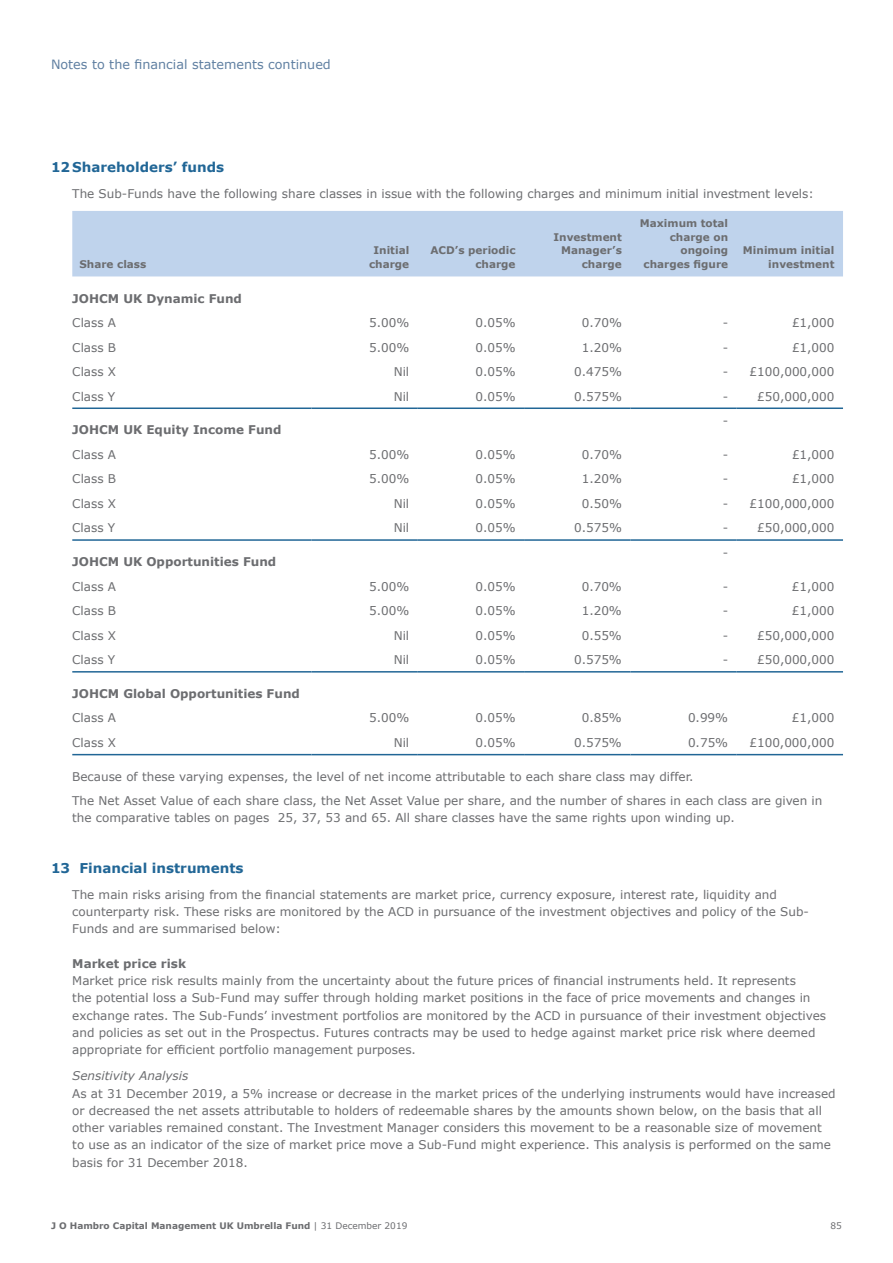
<style>
.page{position:relative;width:893px;height:1263px;background:#fff}
.page>*{position:absolute;margin:0;border:0;box-sizing:border-box;transform-origin:0 0}
.t1{font:700 13.5px "Verdana";color:#216696}
.t2{font:12.75px "Verdana";color:#6080a2}
.t3{font:12px/17.2px "Verdana";color:#6c6d70}
.t4{font:700 12px "Verdana";color:#6c6d70}
.t5{font:italic 12px "Verdana";color:#6c6d70}
.t6{font:700 10.5px/13.5px "Verdana";color:#6c6d70;text-align:right}
.t7{font:700 9px "Verdana";color:#6c6d70}
.t8{font:9px "Verdana";color:#6c6d70}
.s1{font-weight:400}
</style>
<div class="page">
<div style="left:72px;top:211px;width:771px;height:65px;background:#bfd3ec"></div>
<hr style="left:72px;top:539px;width:239px;height:2px;background:#216696">
<hr style="left:72px;top:671px;width:239px;height:1px;background:#216696">
<hr style="left:72px;top:754px;width:239px;height:1px;background:#216696">
<hr style="left:72px;top:407px;width:239px;height:2px;background:#216696">
<hr style="left:311px;top:407px;width:107px;height:2px;background:#216696">
<hr style="left:418px;top:407px;width:106px;height:2px;background:#216696">
<hr style="left:524px;top:407px;width:106px;height:2px;background:#216696">
<hr style="left:630px;top:407px;width:107px;height:2px;background:#216696">
<hr style="left:737px;top:407px;width:106px;height:2px;background:#216696">
<hr style="left:311px;top:539px;width:107px;height:2px;background:#216696">
<hr style="left:418px;top:539px;width:106px;height:2px;background:#216696">
<hr style="left:524px;top:539px;width:106px;height:2px;background:#216696">
<hr style="left:630px;top:539px;width:107px;height:2px;background:#216696">
<hr style="left:737px;top:539px;width:106px;height:2px;background:#216696">
<hr style="left:311px;top:671px;width:107px;height:1px;background:#216696">
<hr style="left:418px;top:671px;width:106px;height:1px;background:#216696">
<hr style="left:524px;top:671px;width:106px;height:1px;background:#216696">
<hr style="left:630px;top:671px;width:107px;height:1px;background:#216696">
<hr style="left:737px;top:671px;width:106px;height:1px;background:#216696">
<hr style="left:311px;top:754px;width:107px;height:1px;background:#216696">
<hr style="left:418px;top:754px;width:106px;height:1px;background:#216696">
<hr style="left:524px;top:754px;width:106px;height:1px;background:#216696">
<hr style="left:630px;top:754px;width:107px;height:1px;background:#216696">
<hr style="left:737px;top:754px;width:106px;height:1px;background:#216696">
<p class="t2" style="left:51px;top:57px;width:281px">Notes to the financial statements continued</p>
<p class="t1" style="left:51px;top:158px;width:175px">12 Shareholders’ funds</p>
<p class="t3" style="left:72px;top:185px;width:743px">The Sub-Funds have the following share classes in issue with the following charges and minimum initial investment levels:</p>
<p class="t6" style="left:79px;top:257px;width:68px">Share class</p>
<p class="t6" style="left:369px;top:244px;width:42px;text-align:center">Initial charge</p>
<p class="t6" style="left:430px;top:244px;width:87px">ACD’s periodic charge</p>
<p class="t6" style="left:553px;top:230px;width:70px">Investment<br>Manager’s charge</p>
<p class="t6" style="left:640px;top:217px;width:90px">Maximum total charge on ongoing charges figure</p>
<p class="t6" style="left:743px;top:244px;width:93px">Minimum initial investment</p>
<p class="t4" style="left:72px;top:290px;width:171px">JOHCM UK Dynamic Fund</p>
<p class="t3" style="left:72px;top:314px;width:45px">Class A</p>
<p class="t3" style="left:369px;top:314px;width:42px">5.00%</p>
<p class="t3" style="left:475px;top:314px;width:42px">0.05%</p>
<p class="t3" style="left:582px;top:314px;width:42px">0.70%</p>
<p class="t3" style="left:723px;top:314px;width:7px">-</p>
<p class="t3" style="left:792px;top:314px;width:44px">£1,000</p>
<p class="t3" style="left:72px;top:339px;width:45px">Class B</p>
<p class="t3" style="left:369px;top:339px;width:42px">5.00%</p>
<p class="t3" style="left:475px;top:339px;width:42px">0.05%</p>
<p class="t3" style="left:582px;top:339px;width:42px">1.20%</p>
<p class="t3" style="left:723px;top:339px;width:7px">-</p>
<p class="t3" style="left:792px;top:339px;width:44px">£1,000</p>
<p class="t3" style="left:72px;top:363px;width:45px">Class X</p>
<p class="t3" style="left:394px;top:363px;width:17px">Nil</p>
<p class="t3" style="left:475px;top:363px;width:42px">0.05%</p>
<p class="t3" style="left:574px;top:363px;width:49px">0.475%</p>
<p class="t3" style="left:723px;top:363px;width:113px">- £100,000,000</p>
<p class="t3" style="left:72px;top:388px;width:44px">Class Y</p>
<p class="t3" style="left:394px;top:388px;width:17px">Nil</p>
<p class="t3" style="left:475px;top:388px;width:42px">0.05%</p>
<p class="t3" style="left:574px;top:388px;width:49px">0.575%</p>
<p class="t3" style="left:723px;top:388px;width:7px">-</p>
<p class="t3" style="left:757px;top:388px;width:79px">£50,000,000</p>
<p class="t4" style="left:72px;top:422px;width:211px">JOHCM UK Equity Income Fund</p>
<p class="t3" style="left:723px;top:412px;width:7px">-</p>
<p class="t3" style="left:72px;top:446px;width:45px">Class A</p>
<p class="t3" style="left:369px;top:446px;width:42px">5.00%</p>
<p class="t3" style="left:475px;top:446px;width:42px">0.05%</p>
<p class="t3" style="left:582px;top:446px;width:42px">0.70%</p>
<p class="t3" style="left:723px;top:446px;width:7px">-</p>
<p class="t3" style="left:792px;top:446px;width:44px">£1,000</p>
<p class="t3" style="left:72px;top:471px;width:45px">Class B</p>
<p class="t3" style="left:369px;top:471px;width:42px">5.00%</p>
<p class="t3" style="left:475px;top:471px;width:42px">0.05%</p>
<p class="t3" style="left:582px;top:471px;width:42px">1.20%</p>
<p class="t3" style="left:723px;top:471px;width:7px">-</p>
<p class="t3" style="left:792px;top:471px;width:44px">£1,000</p>
<p class="t3" style="left:72px;top:495px;width:45px">Class X</p>
<p class="t3" style="left:394px;top:495px;width:17px">Nil</p>
<p class="t3" style="left:475px;top:495px;width:42px">0.05%</p>
<p class="t3" style="left:582px;top:495px;width:42px">0.50%</p>
<p class="t3" style="left:723px;top:495px;width:113px">- £100,000,000</p>
<p class="t3" style="left:72px;top:519px;width:44px">Class Y</p>
<p class="t3" style="left:394px;top:519px;width:17px">Nil</p>
<p class="t3" style="left:475px;top:519px;width:42px">0.05%</p>
<p class="t3" style="left:574px;top:519px;width:49px">0.575%</p>
<p class="t3" style="left:723px;top:519px;width:7px">-</p>
<p class="t3" style="left:757px;top:519px;width:79px">£50,000,000</p>
<p class="t4" style="left:72px;top:554px;width:206px">JOHCM UK Opportunities Fund</p>
<p class="t3" style="left:723px;top:544px;width:7px">-</p>
<p class="t3" style="left:72px;top:578px;width:45px">Class A</p>
<p class="t3" style="left:369px;top:578px;width:42px">5.00%</p>
<p class="t3" style="left:475px;top:578px;width:42px">0.05%</p>
<p class="t3" style="left:582px;top:578px;width:42px">0.70%</p>
<p class="t3" style="left:723px;top:578px;width:7px">-</p>
<p class="t3" style="left:792px;top:578px;width:44px">£1,000</p>
<p class="t3" style="left:72px;top:602px;width:45px">Class B</p>
<p class="t3" style="left:369px;top:602px;width:42px">5.00%</p>
<p class="t3" style="left:475px;top:602px;width:42px">0.05%</p>
<p class="t3" style="left:582px;top:602px;width:42px">1.20%</p>
<p class="t3" style="left:723px;top:602px;width:7px">-</p>
<p class="t3" style="left:792px;top:602px;width:44px">£1,000</p>
<p class="t3" style="left:72px;top:627px;width:45px">Class X</p>
<p class="t3" style="left:394px;top:627px;width:17px">Nil</p>
<p class="t3" style="left:475px;top:627px;width:42px">0.05%</p>
<p class="t3" style="left:582px;top:627px;width:42px">0.55%</p>
<p class="t3" style="left:723px;top:627px;width:7px">-</p>
<p class="t3" style="left:757px;top:627px;width:79px">£50,000,000</p>
<p class="t3" style="left:72px;top:651px;width:44px">Class Y</p>
<p class="t3" style="left:394px;top:651px;width:17px">Nil</p>
<p class="t3" style="left:475px;top:651px;width:42px">0.05%</p>
<p class="t3" style="left:574px;top:651px;width:49px">0.575%</p>
<p class="t3" style="left:723px;top:651px;width:7px">-</p>
<p class="t3" style="left:757px;top:651px;width:79px">£50,000,000</p>
<p class="t4" style="left:72px;top:686px;width:229px">JOHCM Global Opportunities Fund</p>
<p class="t3" style="left:72px;top:710px;width:45px">Class A</p>
<p class="t3" style="left:369px;top:710px;width:42px">5.00%</p>
<p class="t3" style="left:475px;top:710px;width:42px">0.05%</p>
<p class="t3" style="left:582px;top:710px;width:42px">0.85%</p>
<p class="t3" style="left:688px;top:710px;width:42px">0.99%</p>
<p class="t3" style="left:792px;top:710px;width:44px">£1,000</p>
<p class="t3" style="left:72px;top:734px;width:45px">Class X</p>
<p class="t3" style="left:394px;top:734px;width:17px">Nil</p>
<p class="t3" style="left:475px;top:734px;width:42px">0.05%</p>
<p class="t3" style="left:574px;top:734px;width:49px">0.575%</p>
<p class="t3" style="left:688px;top:734px;width:42px">0.75%</p>
<p class="t3" style="left:749px;top:734px;width:87px">£100,000,000</p>
<p class="t3" style="left:72px;top:765px;width:752px;line-height:23.7px">Because of these varying expenses, the level of net income attributable to each share class may differ.<br>The Net Asset Value of each share class, the Net Asset Value per share, and the number of shares in each class are given in</p>
<p class="t3" style="left:72px;top:809px;width:664px">the comparative tables on pages 25, 37, 53 and 65. All share classes have the same rights upon winding up.</p>
<p class="t1" style="left:51px;top:859px;width:194px">13 Financial instruments</p>
<p class="t3" style="left:72px;top:886px;width:738px">The main risks arising from the financial statements are market price, currency exposure, interest rate, liquidity and counterparty risk. These risks are monitored by the ACD in pursuance of the investment objectives and policy of the Sub-<br>Funds and are summarised below:</p>
<p class="t4" style="left:72px;top:956px;width:115px">Market price risk</p>
<p class="t3" style="left:72px;top:972px;width:755px">Market price risk results mainly from the uncertainty about the future prices of financial instruments held. It represents<br>the potential loss a Sub-Fund may suffer through holding market positions in the face of price movements and changes in exchange rates. The Sub-Funds’ investment portfolios are monitored by the ACD in pursuance of their investment objectives and policies as set out in the Prospectus. Futures contracts may be used to hedge against market price risk where deemed appropriate for efficient portfolio management purposes.</p>
<p class="t5" style="left:72px;top:1068px;width:118px">Sensitivity Analysis</p>
<p class="t3" style="left:72px;top:1085px;width:765px">As at 31 December 2019, a 5% increase or decrease in the market prices of the underlying instruments would have increased or decreased the net assets attributable to holders of redeemable shares by the amounts shown below, on the basis that all other variables remained constant. The Investment Manager considers this movement to be a reasonable size of movement to use as an indicator of the size of market price move a Sub-Fund might experience. This analysis is performed on the same basis for 31 December 2018.</p>
<p class="t7" style="left:51px;top:1220px;width:358px">J O Hambro Capital Management UK Umbrella Fund <span class="s1">| 31 December 2019</span></p>
<p class="t8" style="left:830px;top:1220px;width:13px">85</p>
</div>
